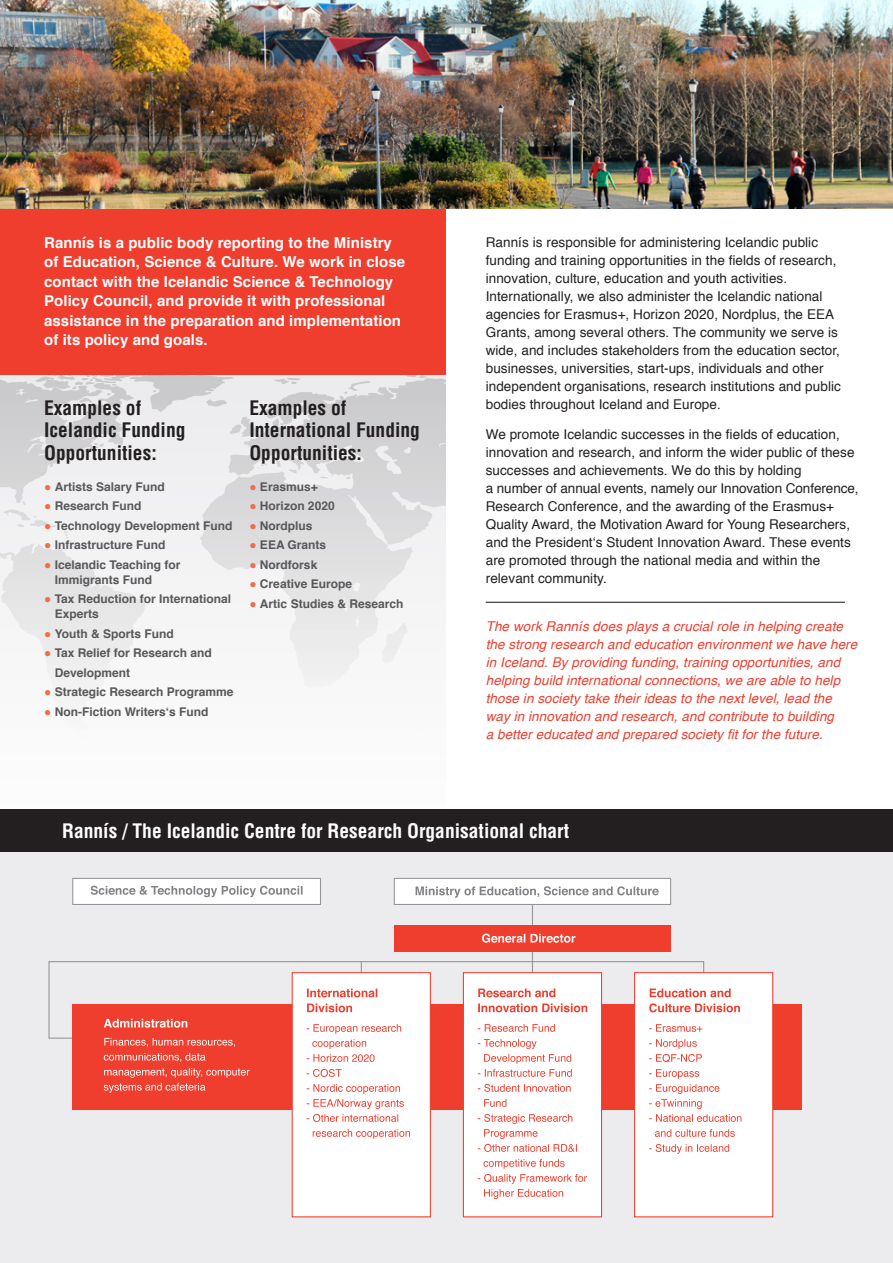
<style>
.page{position:relative;width:893px;height:1263px;background:#fff}
.page>*{position:absolute;margin:0;border:0;box-sizing:border-box;transform-origin:0 0}
.t1{font:700 condensed 19.5px/22.5px "Helvetica";color:#231f20}
.t2{font:700 condensed 19.5px "Helvetica";color:#fff}
.t3{font:700 15px/19.5px "Helvetica";letter-spacing:.005em;color:#fff}
.t4{font:13.5px/18px "Helvetica";letter-spacing:.005em;color:#231f20}
.t5{font:italic 13.5px/18px "Helvetica";letter-spacing:.005em;color:#ef3e2e}
.t6{font:700 12px/15px "Helvetica";color:#57585a}
.s1{color:#f26b4d}
</style>
<div class="page">
<div style="left:0;top:375px;width:446px;height:476px;background:#fafafb"></div>
<div style="left:0;top:849px;width:893px;height:414px;background:#ececee"></div>
<svg style="left:0;top:375px;width:446px;height:306px;fill:#ececee"></svg>
<div style="left:0;top:209px;width:446px;height:166px;background:#ef3e2e"></div>
<div style="left:0;top:809px;width:893px;height:42px;background:#231f20"></div>
<img style="left:0;top:0;width:893px;height:209px">
<hr style="left:486px;top:602px;width:359px;height:1px;background:#231f20">
<svg style="left:48px;top:961px;width:657px;height:78px"></svg>
<hr style="left:532px;top:901px;width:1px;height:79px;background:#939598">
<div style="left:72px;top:1004px;width:730px;height:105px;background:#ef3e2e"></div>
<div style="left:394px;top:878px;width:277px;height:27px;background:#fff;border:1px solid #939598"></div>
<div style="left:72px;top:878px;width:249px;height:27px;background:#fff;border:1px solid #939598"></div>
<div style="left:394px;top:926px;width:277px;height:26px;background:#ef3e2e"></div>
<div style="left:292px;top:972px;width:139px;height:245px;background:#fff;border:1px solid #ef3e2e"></div>
<div style="left:463px;top:972px;width:139px;height:245px;background:#fff;border:1px solid #ef3e2e"></div>
<div style="left:634px;top:972px;width:139px;height:245px;background:#fff;border:1px solid #ef3e2e"></div>
<svg style="left:416px;top:886px;width:243px;height:12px"></svg>
<svg style="left:91px;top:886px;width:212px;height:11px"></svg>
<svg style="left:482px;top:934px;width:93px;height:9px"></svg>
<svg style="left:104px;top:1068px;width:146px;height:25px"></svg>
<svg style="left:104px;top:1053px;width:101px;height:9px"></svg>
<svg style="left:104px;top:1038px;width:131px;height:9px"></svg>
<svg style="left:104px;top:1019px;width:83px;height:9px"></svg>
<svg style="left:313px;top:1129px;width:97px;height:10px"></svg>
<svg style="left:307px;top:1084px;width:97px;height:38px"></svg>
<svg style="left:307px;top:1069px;width:35px;height:8px"></svg>
<svg style="left:307px;top:1024px;width:94px;height:38px"></svg>
<svg style="left:307px;top:1003px;width:45px;height:9px"></svg>
<svg style="left:307px;top:961px;width:70px;height:36px"></svg>
<svg style="left:478px;top:1159px;width:109px;height:40px"></svg>
<svg style="left:478px;top:1114px;width:99px;height:38px"></svg>
<svg style="left:484px;top:1099px;width:22px;height:8px"></svg>
<svg style="left:478px;top:1084px;width:93px;height:8px"></svg>
<svg style="left:478px;top:1039px;width:94px;height:38px"></svg>
<svg style="left:478px;top:1024px;width:77px;height:8px"></svg>
<svg style="left:478px;top:1003px;width:109px;height:9px"></svg>
<svg style="left:478px;top:988px;width:77px;height:9px"></svg>
<svg style="left:649px;top:1144px;width:80px;height:10px"></svg>
<svg style="left:655px;top:1129px;width:80px;height:8px"></svg>
<svg style="left:649px;top:1069px;width:92px;height:53px"></svg>
<svg style="left:649px;top:1039px;width:53px;height:23px"></svg>
<svg style="left:649px;top:1024px;width:53px;height:8px"></svg>
<svg style="left:649px;top:1003px;width:91px;height:9px"></svg>
<svg style="left:650px;top:988px;width:81px;height:9px"></svg>
<p class="t3" style="left:44px;top:233px;width:362px">Rannís is a public body reporting to the Ministry of Education, Science &amp; Culture. We work in close contact with the Icelandic Science &amp; Technology Policy Council, and provide it with professional assistance in the preparation and implementation of its policy and goals.</p>
<h1 class="t1" style="left:44px;top:396px;width:143px">Examples of<br>Icelandic Funding<br>Opportunities:</h1>
<h1 class="t1" style="left:249px;top:396px;width:172px">Examples of<br>International Funding<br>Opportunities:</h1>
<p class="t6" style="left:44px;top:479px;width:122px"><span class="s1">●</span> Artists Salary Fund</p>
<p class="t6" style="left:44px;top:498px;width:99px"><span class="s1">●</span> Research Fund</p>
<p class="t6" style="left:44px;top:518px;width:190px"><span class="s1">●</span> Technology Development Fund</p>
<p class="t6" style="left:44px;top:537px;width:123px"><span class="s1">●</span> Infrastructure Fund</p>
<p class="t6" style="left:55px;top:557px;width:127px;text-indent:-11px"><span class="s1">●</span> Icelandic Teaching for<br>Immigrants Fund</p>
<p class="t6" style="left:55px;top:591px;width:178px;text-indent:-11px"><span class="s1">●</span> Tax Reduction for International<br>Experts</p>
<p class="t6" style="left:44px;top:626px;width:131px"><span class="s1">●</span> Youth &amp; Sports Fund</p>
<p class="t6" style="left:55px;top:643px;width:159px;line-height:19.5px;text-indent:-11px"><span class="s1">●</span> Tax Relief for Research and<br>Development</p>
<p class="t6" style="left:44px;top:684px;width:191px"><span class="s1">●</span> Strategic Research Programme</p>
<p class="t6" style="left:44px;top:704px;width:166px"><span class="s1">●</span> Non-Fiction Writers‘s Fund</p>
<p class="t6" style="left:249px;top:479px;width:70px"><span class="s1">●</span> Erasmus+</p>
<p class="t6" style="left:249px;top:498px;width:87px"><span class="s1">●</span> Horizon 2020</p>
<p class="t6" style="left:249px;top:518px;width:65px"><span class="s1">●</span> Nordplus</p>
<p class="t6" style="left:249px;top:537px;width:78px"><span class="s1">●</span> EEA Grants</p>
<p class="t6" style="left:249px;top:557px;width:69px"><span class="s1">●</span> Nordforsk</p>
<p class="t6" style="left:249px;top:576px;width:104px"><span class="s1">●</span> Creative Europe</p>
<p class="t6" style="left:249px;top:596px;width:156px"><span class="s1">●</span> Artic Studies &amp; Research</p>
<p class="t4" style="left:486px;top:233px;width:357px">Rannís is responsible for administering Icelandic public funding and training opportunities in the fields of research, innovation, culture, education and youth activities.<br>Internationally, we also administer the Icelandic national agencies for Erasmus+, Horizon 2020, Nordplus, the EEA Grants, among several others. The community we serve is wide, and includes stakeholders from the education sector, businesses, universities, start-ups, individuals and other independent organisations, research institutions and public bodies throughout Iceland and Europe.</p>
<p class="t4" style="left:486px;top:425px;width:374px">We promote Icelandic successes in the fields of education, innovation and research, and inform the wider public of these successes and achievements. We do this by holding<br>a number of annual events, namely our Innovation Conference, Research Conference, and the awarding of the Erasmus+ Quality Award, the Motivation Award for Young Researchers, and the President‘s Student Innovation Award. These events are promoted through the national media and within the relevant community.</p>
<p class="t5" style="left:486px;top:617px;width:373px">The work Rannís does plays a crucial role in helping create the strong research and education environment we have here in Iceland. By providing funding, training opportunities, and helping build international connections, we are able to help those in society take their ideas to the next level, lead the way in innovation and research, and contribute to building<br>a better educated and prepared society fit for the future.</p>
<h1 class="t2" style="left:62px;top:819px;width:508px">Rannís / The Icelandic Centre for Research Organisational chart</h1>
</div>
